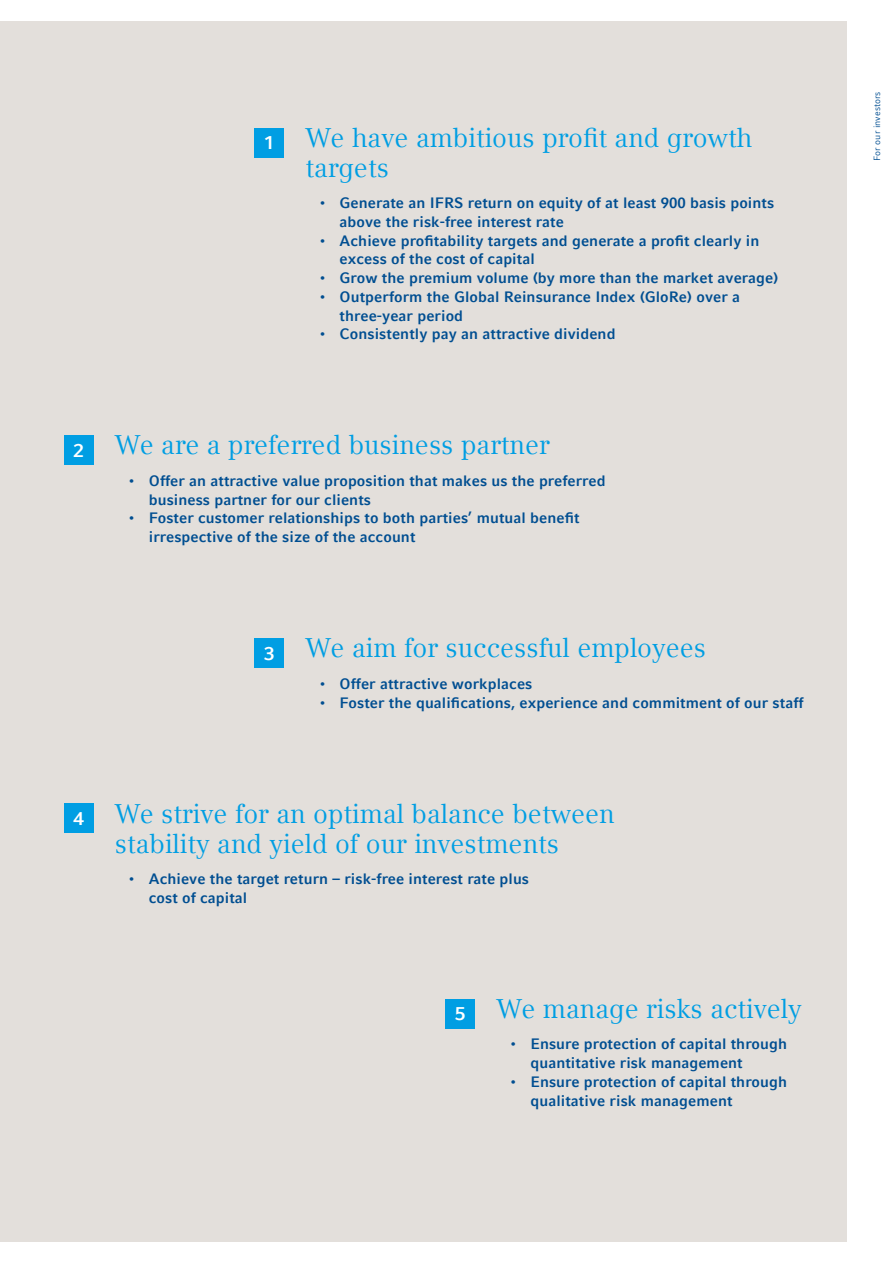
<style>
.page{position:relative;width:893px;height:1263px;background:#fff}
.page>*{position:absolute;margin:0;border:0;box-sizing:border-box;transform-origin:0 0}
.t1{font:27px/30px "Compatil Text LT Com";color:#009ee3}
.t2{font:700 18.75px "Compatil Fact LT Com";color:#fff}
.t3{font:700 15px/18.8px "Compatil Fact LT Com";letter-spacing:.005em;color:#004e91}
.t4{font:9px "Compatil Fact LT Com";letter-spacing:.005em;color:#004e91}
</style>
<div class="page">
<div style="left:0;top:21px;width:846px;height:1221px;background:#e3dfdb"></div>
<div style="left:445px;top:999px;width:30px;height:29px;background:#009ee3"></div>
<div style="left:64px;top:803px;width:30px;height:30px;background:#009ee3"></div>
<div style="left:255px;top:638px;width:29px;height:30px;background:#009ee3"></div>
<div style="left:64px;top:435px;width:30px;height:30px;background:#009ee3"></div>
<div style="left:255px;top:128px;width:29px;height:29px;background:#009ee3"></div>
<p class="t2" style="left:264px;top:132px;width:12px">1</p>
<h1 class="t1" style="left:306px;top:123px;width:448px">We have ambitious profit and growth targets</h1>
<p class="t3" style="left:340px;top:194px;width:436px;text-indent:-21px">• Generate an IFRS return on equity of at least 900 basis points above the risk-free interest rate</p>
<p class="t3" style="left:340px;top:231px;width:421px;text-indent:-21px">• Achieve profitability targets and generate a profit clearly in excess of the cost of capital</p>
<p class="t3" style="left:318px;top:269px;width:461px">• Grow the premium volume (by more than the market average)</p>
<p class="t3" style="left:340px;top:287px;width:402px;text-indent:-21px">• Outperform the Global Reinsurance Index (GloRe) over a three-year period</p>
<p class="t3" style="left:318px;top:325px;width:299px">• Consistently pay an attractive dividend</p>
<p class="t2" style="left:73px;top:439px;width:12px">2</p>
<h1 class="t1" style="left:115px;top:430px;width:436px">We are a preferred business partner</h1>
<p class="t3" style="left:149px;top:471px;width:458px;text-indent:-21px">• Offer an attractive value proposition that makes us the preferred business partner for our clients</p>
<p class="t3" style="left:149px;top:509px;width:432px;text-indent:-21px">• Foster customer relationships to both parties’ mutual benefit irrespective of the size of the account</p>
<p class="t2" style="left:264px;top:642px;width:12px">3</p>
<h1 class="t1" style="left:306px;top:633px;width:402px">We aim for successful employees</h1>
<p class="t3" style="left:318px;top:674px;width:215px">• Offer attractive workplaces</p>
<p class="t3" style="left:318px;top:693px;width:487px">• Foster the qualifications, experience and commitment of our staff</p>
<p class="t2" style="left:73px;top:807px;width:12px">4</p>
<h1 class="t1" style="left:115px;top:798px;width:501px">We strive for an optimal balance between stability and yield of our investments</h1>
<p class="t3" style="left:149px;top:869px;width:382px;text-indent:-21px">• Achieve the target return – risk-free interest rate plus cost of capital</p>
<p class="t2" style="left:455px;top:1003px;width:12px">5</p>
<h1 class="t1" style="left:496px;top:994px;width:307px">We manage risks actively</h1>
<p class="t3" style="left:530px;top:1035px;width:258px;text-indent:-21px">• Ensure protection of capital through quantitative risk management</p>
<p class="t3" style="left:530px;top:1072px;width:258px;text-indent:-21px">• Ensure protection of capital through qualitative risk management</p>
<p class="t4" style="left:872px;top:161px;width:71px;rotate:-90deg">For our investors</p>
</div>
